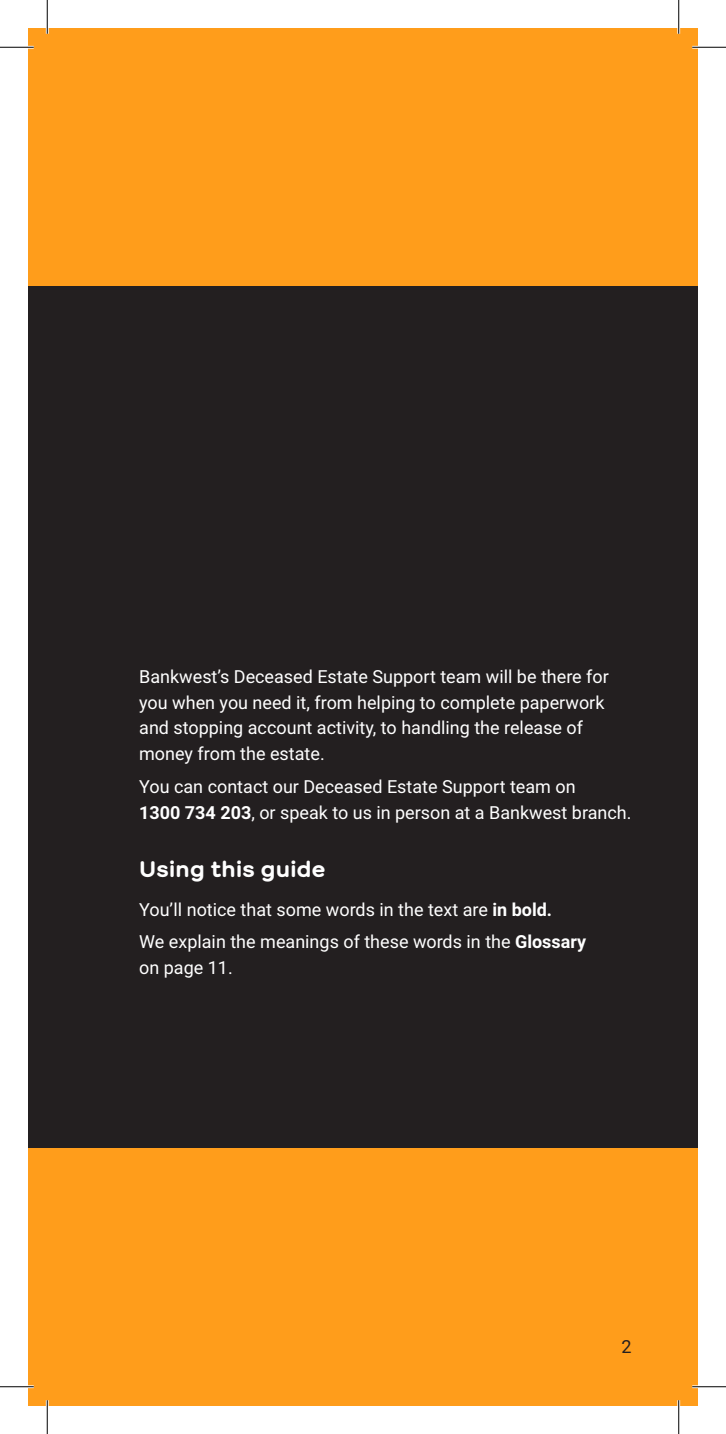
<style>
.page{position:relative;width:726px;height:1434px;background:#fff}
.page>*{position:absolute;margin:0;border:0;box-sizing:border-box;transform-origin:0 0}
.H4_-_for_in_body{font:700 22.5px "Bankwest";color:#fff}
.Body_Copy_8pt{font:18px/25.9px "Roboto";color:#fff}
.t1{font:18px "Roboto";color:#231f20}
.s1{font-weight:700}
</style>
<div class="page">
<div style="left:28px;top:28px;width:670px;height:1378px;background:#ff9d1b"></div>
<div style="left:28px;top:286px;width:670px;height:862px;background:#231f20"></div>
<hr style="left:0;top:46px;width:34px;height:3px;background:#fff">
<hr style="left:692px;top:46px;width:34px;height:3px;background:#fff">
<hr style="left:0;top:1385px;width:34px;height:3px;background:#fff">
<hr style="left:692px;top:1385px;width:34px;height:3px;background:#fff">
<hr style="left:46px;top:0;width:3px;height:34px;background:#fff">
<hr style="left:46px;top:1400px;width:3px;height:34px;background:#fff">
<hr style="left:677px;top:0;width:3px;height:34px;background:#fff">
<hr style="left:677px;top:1400px;width:3px;height:34px;background:#fff">
<hr style="left:0;top:47px;width:34px;height:1px;background:#000">
<hr style="left:692px;top:47px;width:34px;height:1px;background:#000">
<hr style="left:0;top:1386px;width:34px;height:1px;background:#000">
<hr style="left:692px;top:1386px;width:34px;height:1px;background:#000">
<hr style="left:47px;top:0;width:1px;height:34px;background:#000">
<hr style="left:47px;top:1400px;width:1px;height:34px;background:#000">
<hr style="left:678px;top:0;width:1px;height:34px;background:#000">
<hr style="left:678px;top:1400px;width:1px;height:34px;background:#000">
<p class="Body_Copy_8pt" style="left:139px;top:663px;width:471px">Bankwest’s Deceased Estate Support team will be there for you when you need it, from helping to complete paperwork and stopping account activity, to handling the release of money from the estate.</p>
<p class="Body_Copy_8pt" style="left:139px;top:773px;width:494px">You can contact our Deceased Estate Support team on<br><span class="s1">1300 734 203</span>, or speak to us in person at a Bankwest branch.</p>
<p class="H4_-_for_in_body" style="left:139px;top:855px;width:188px">Using this guide</p>
<p class="Body_Copy_8pt" style="left:139px;top:896px;width:414px">You’ll notice that some words in the text are <span class="s1">in bold.</span></p>
<p class="Body_Copy_8pt" style="left:139px;top:928px;width:448px">We explain the meanings of these words in the <span class="s1">Glossary </span>on page 11.</p>
<p class="t1" style="left:621px;top:1334px;width:12px">2</p>
</div>
